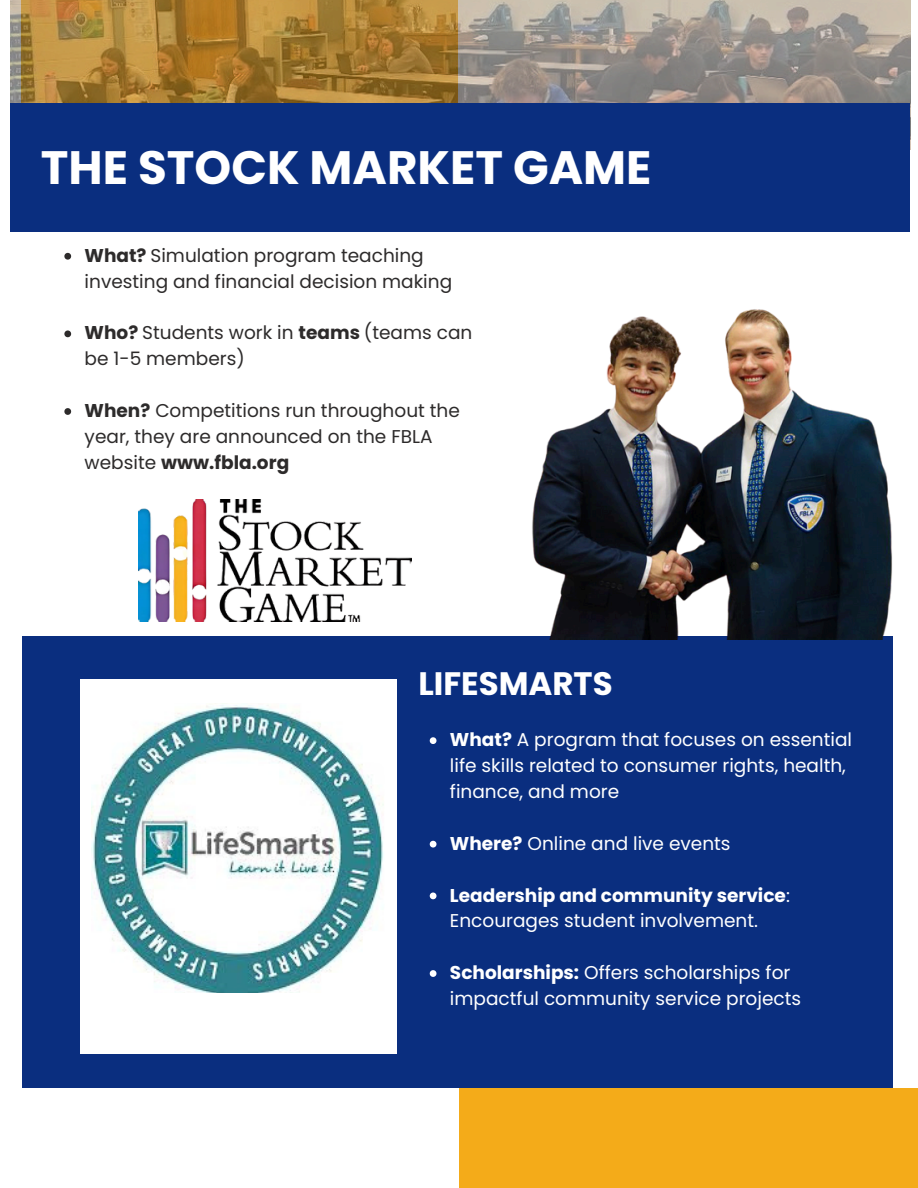
<style>
.page{position:relative;width:918px;height:1188px;background:#fff}
.page>*{position:absolute;margin:0;border:0;box-sizing:border-box;transform-origin:0 0}
.t1{font:700 46.8px "Poppins";color:#fff}
.t2{font:700 32.4px "Poppins";color:#fff}
.t3{font:18.45px/25.8px "Poppins";color:#fff}
.t4{font:18.45px/25.8px "Poppins";color:#2d2b2b}
.s1{font-weight:700}
</style>
<div class="page">
<div style="left:22px;top:636px;width:871px;height:452px;background:#0a2e7f"></div>
<div style="left:80px;top:680px;width:317px;height:374px;background:#fff"></div>
<img style="left:92px;top:705px;width:292px;height:288px">
<img style="left:10px;top:0;width:900px;height:103px">
<div style="left:459px;top:1088px;width:459px;height:100px;background:#f4ab19"></div>
<img style="left:532px;top:309px;width:361px;height:331px">
<img style="left:138px;top:500px;width:273px;height:121px">
<div style="left:10px;top:103px;width:900px;height:129px;background:#0a2e7f"></div>
<svg style="left:64px;top:253px;width:7px;height:7px"></svg>
<svg style="left:64px;top:330px;width:7px;height:7px"></svg>
<svg style="left:64px;top:408px;width:7px;height:7px"></svg>
<svg style="left:430px;top:737px;width:6px;height:7px"></svg>
<svg style="left:430px;top:841px;width:6px;height:7px"></svg>
<svg style="left:430px;top:893px;width:6px;height:6px"></svg>
<svg style="left:430px;top:970px;width:6px;height:7px"></svg>
<p class="t1" style="left:41px;top:134px;width:612px">THE STOCK MARKET GAME</p>
<p class="t4" style="left:85px;top:243px;width:369px"><span class="s1">What?</span> Simulation program teaching investing and financial decision making</p>
<p class="t4" style="left:85px;top:320px;width:389px"><span class="s1">Who?</span> Students work in <span class="s1">teams</span> (teams can be 1-5 members)</p>
<p class="t4" style="left:85px;top:398px;width:377px"><span class="s1">When?</span> Competitions run throughout the year, they are announced on the FBLA website <span class="s1">www.fbla.org</span></p>
<h1 class="t2" style="left:418px;top:661px;width:196px">LIFESMARTS</h1>
<p class="t3" style="left:450px;top:727px;width:404px"><span class="s1">What?</span> A program that focuses on essential life skills related to consumer rights, health, finance, and more</p>
<p class="t3" style="left:450px;top:830px;width:282px"><span class="s1">Where?</span> Online and live events</p>
<h2 class="t3" style="left:450px;top:882px;width:341px"><span class="s1">Leadership and community service</span>:<br>Encourages student involvement.</h2>
<p class="t3" style="left:450px;top:960px;width:353px"><span class="s1">Scholarships:</span> Offers scholarships for impactful community service projects</p>
</div>
